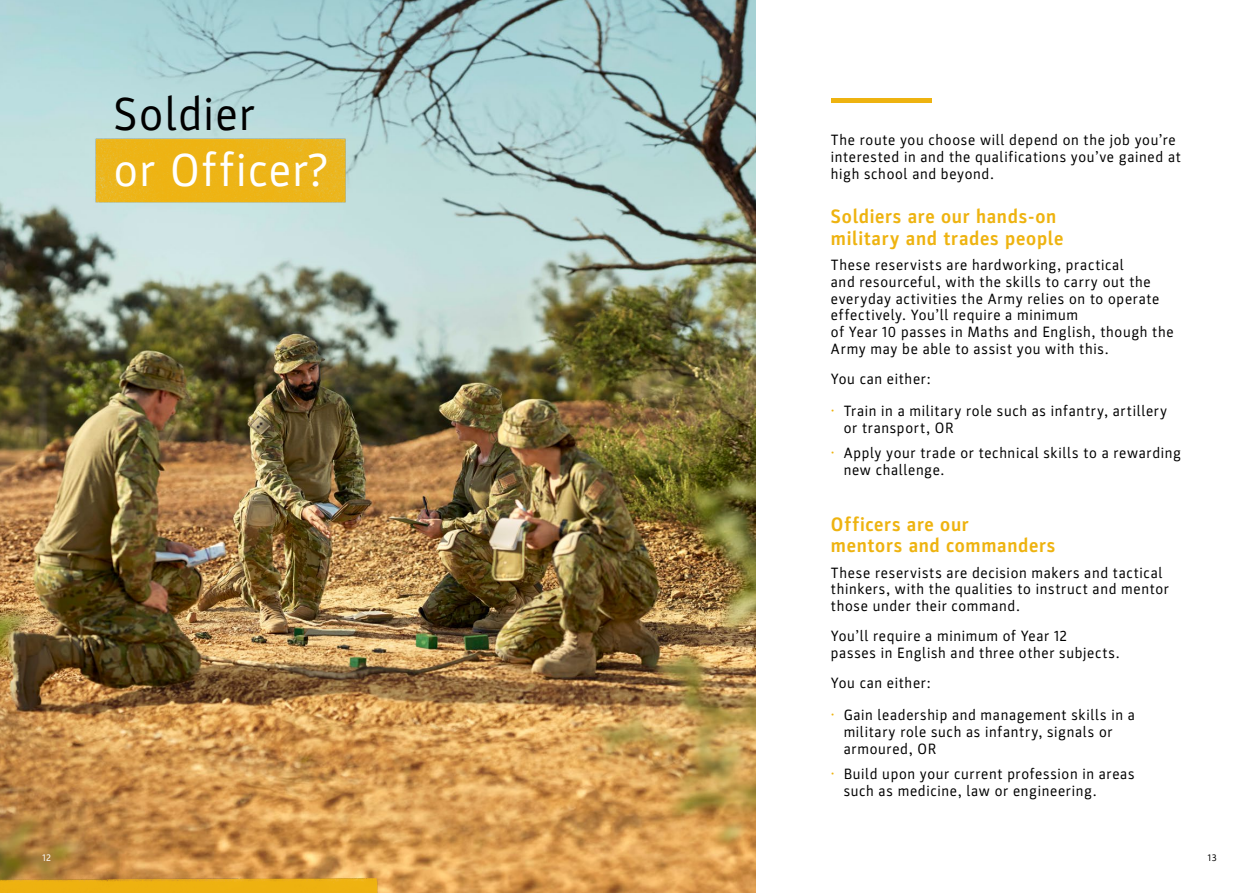
<style>
.page{position:relative;width:1259px;height:893px;background:#fff}
.page>*{position:absolute;margin:0;border:0;box-sizing:border-box;transform-origin:0 0}
.t1{font:46.5px "Parka";letter-spacing:.03em;color:#fff}
.t2{font:46.5px "Parka";letter-spacing:.03em;color:#000}
.t3{font:700 19.5px/21.9px "Parka";letter-spacing:.035em;color:#eeb310}
.t4{font:15px/16.8px "Parka";letter-spacing:.045em;color:#000}
.t5{font:9.75px "Parka";color:#fff}
.t6{font:9.75px "Parka";color:#000}
.s1{color:#eeb310}
</style>
<div class="page">
<img style="left:0;top:0;width:755px;height:893px">
<img style="left:78px;top:118px;width:488px;height:99px">
<hr style="left:831px;top:99px;width:100px;height:4px;background:#eeb310">
<img style="left:0;top:874px;width:378px;height:19px">
<h1 class="t2" style="left:114px;top:88px;width:143px">Soldier</h1>
<h1 class="t1" style="left:114px;top:144px;width:217px">or Officer?</h1>
<p class="t4" style="left:831px;top:132px;width:351px">The route you choose will depend on the job you’re interested in and the qualifications you’ve gained at high school and beyond.</p>
<h2 class="t3" style="left:831px;top:205px;width:234px">Soldiers are our hands-on military and trades people</h2>
<p class="t4" style="left:831px;top:256px;width:344px">These reservists are hardworking, practical<br>and resourceful, with the skills to carry out the everyday activities the Army relies on to operate effectively. You’ll require a minimum<br>of Year 10 passes in Maths and English, though the Army may be able to assist you with this.</p>
<p class="t4" style="left:831px;top:371px;width:101px">You can either:</p>
<p class="t4" style="left:843px;top:402px;width:325px;text-indent:-13px"><span class="s1">•</span> Train in a military role such as infantry, artillery or transport, OR</p>
<p class="t4" style="left:843px;top:444px;width:339px;text-indent:-13px"><span class="s1">•</span> Apply your trade or technical skills to a rewarding new challenge.</p>
<h2 class="t3" style="left:831px;top:513px;width:226px">Officers are our<br>mentors and commanders</h2>
<p class="t4" style="left:831px;top:564px;width:340px">These reservists are decision makers and tactical thinkers, with the qualities to instruct and mentor those under their command.</p>
<p class="t4" style="left:831px;top:628px;width:290px">You’ll require a minimum of Year 12<br>passes in English and three other subjects.</p>
<p class="t4" style="left:831px;top:675px;width:101px">You can either:</p>
<p class="t4" style="left:843px;top:707px;width:293px;text-indent:-13px"><span class="s1">•</span> Gain leadership and management skills in a military role such as infantry, signals or armoured, OR</p>
<p class="t4" style="left:843px;top:765px;width:292px;text-indent:-13px"><span class="s1">•</span> Build upon your current profession in areas such as medicine, law or engineering.</p>
<p class="t5" style="left:42px;top:852px;width:10px">12</p>
<p class="t6" style="left:1208px;top:852px;width:10px">13</p>
</div>
